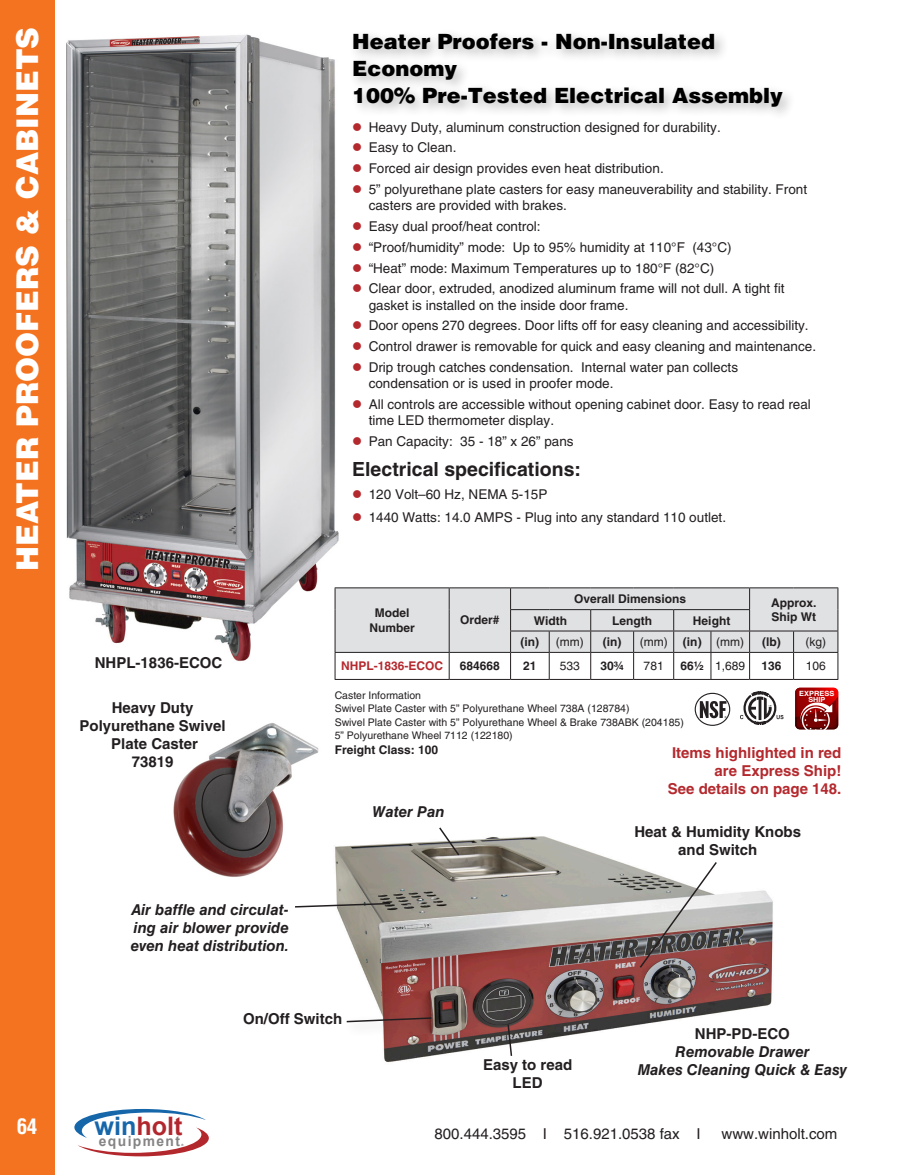
<style>
.page{position:relative;width:905px;height:1175px;background:#fff}
.page>*{position:absolute;margin:0;border:0;box-sizing:border-box;transform-origin:0 0}
.t1{font:900 30px "Helvetica LT Std";color:#fff}
.t2{font:700 25.5px "Arial";color:#b2272e}
.t3{font:900 21px "Helvetica LT Std";color:#000}
.Page_Numbers{font:700 condensed 21px "Helvetica LT Std";color:#fff}
.t4{font:700 19.5px "Helvetica LT Std";color:#231f20}
.t5{font:700 15px/18px "Helvetica LT Std";color:#231f20;text-align:center}
.t6{font:italic 700 15px/18px "Helvetica LT Std";color:#231f20;text-align:justify}
.Subtitles_Product_Na{font:700 15px/18px "Helvetica LT Std";color:#b4292e;text-align:right}
.t7{font:15px "Helvetica LT Std";color:#231f20}
.t8{font:700 14.1px "Arial";letter-spacing:.1em;color:rgb(35 31 32/.56)}
.t9{font:13.5px/16.2px "Helvetica LT Std";color:#231f20}
.t10{font:700 12px "Helvetica LT Std";color:#231f20}
.t11{font:12px "Helvetica LT Std";color:#231f20}
.t12{font:700 12px "Helvetica LT Std";color:#b4292e}
.t13{font:10.5px "Helvetica LT Std";color:#231f20}
.t14{font:700 7.2px "Helvetica";color:#fff}
.t15{font:700 7.05px "Helvetica";color:#fff}
.s1{color:#b4292e}
.s2{font-size:13.5px}
.s3{color:#1666aa}
</style>
<div class="page">
<div style="left:0;top:0;width:54px;height:1174px;background:#f47321"></div>
<svg style="left:74px;top:1108px;width:135px;height:48px"></svg>
<img style="left:67px;top:34px;width:272px;height:627px">
<div style="left:348px;top:28px;width:448px;height:93px;background:#231f20;opacity:.3"></div>
<hr style="left:334px;top:587px;width:115px;height:1px;background:#231f20">
<hr style="left:449px;top:587px;width:61px;height:1px;background:#231f20">
<hr style="left:510px;top:587px;width:39px;height:1px;background:#231f20">
<hr style="left:549px;top:587px;width:41px;height:1px;background:#231f20">
<hr style="left:590px;top:587px;width:43px;height:1px;background:#231f20">
<hr style="left:633px;top:587px;width:40px;height:1px;background:#231f20">
<hr style="left:673px;top:587px;width:38px;height:1px;background:#231f20">
<hr style="left:711px;top:587px;width:38px;height:1px;background:#231f20">
<hr style="left:749px;top:587px;width:44px;height:1px;background:#231f20">
<hr style="left:793px;top:587px;width:45px;height:1px;background:#231f20">
<svg style="left:334px;top:588px;width:504px;height:91px"></svg>
<hr style="left:334px;top:679px;width:115px;height:1px;background:#231f20">
<hr style="left:449px;top:679px;width:61px;height:1px;background:#231f20">
<hr style="left:510px;top:679px;width:39px;height:1px;background:#231f20">
<hr style="left:549px;top:679px;width:41px;height:1px;background:#231f20">
<hr style="left:590px;top:679px;width:43px;height:1px;background:#231f20">
<hr style="left:633px;top:679px;width:40px;height:1px;background:#231f20">
<hr style="left:673px;top:679px;width:38px;height:1px;background:#231f20">
<hr style="left:711px;top:679px;width:38px;height:1px;background:#231f20">
<hr style="left:749px;top:679px;width:44px;height:1px;background:#231f20">
<hr style="left:793px;top:679px;width:45px;height:1px;background:#231f20">
<svg style="left:699px;top:701px;width:27px;height:17px"></svg>
<div style="left:694px;top:693px;width:36px;height:33px;border:1px solid #231f20;border-radius:50%"></div>
<svg style="left:740px;top:691px;width:43px;height:33px"></svg>
<img style="left:335px;top:836px;width:438px;height:227px">
<svg style="left:437px;top:827px;width:23px;height:30px"></svg>
<div style="left:342px;top:1012px;width:103px;height:25px;background:#231f20;opacity:.3"></div>
<svg style="left:345px;top:1016px;width:88px;height:7px"></svg>
<svg style="left:506px;top:1022px;width:7px;height:35px"></svg>
<svg style="left:295px;top:902px;width:97px;height:6px"></svg>
<svg style="left:638px;top:860px;width:80px;height:109px"></svg>
<svg style="left:795px;top:687px;width:43px;height:43px;background:#a32a2a"></svg>
<img style="left:173px;top:723px;width:146px;height:154px">
<h1 class="t1" style="left:8px;top:571px;width:545px;rotate:-90deg">HEATER PROOFERS &amp; CABINETS</h1>
<p class="Page_Numbers" style="left:17px;top:1113px;width:22px">64</p>
<p class="t3" style="left:352px;top:28px;width:364px">Heater Proofers - Non-Insulated</p>
<p class="t3" style="left:352px;top:55px;width:107px">Economy</p>
<p class="t3" style="left:352px;top:82px;width:432px">100% Pre-Tested Electrical Assembly</p>
<p class="t9" style="left:352px;top:119px;width:370px"><span class="s1">●</span> Heavy Duty, aluminum construction designed for durability.</p>
<p class="t9" style="left:352px;top:140px;width:106px"><span class="s1">●</span> Easy to Clean.</p>
<p class="t9" style="left:352px;top:160px;width:313px"><span class="s1">●</span> Forced air design provides even heat distribution.</p>
<p class="t9" style="left:369px;top:181px;width:440px;text-indent:-16px"><span class="s1">●</span> 5” polyurethane plate casters for easy maneuverability and stability. Front casters are provided with brakes.</p>
<p class="t9" style="left:352px;top:218px;width:190px"><span class="s1">●</span> Easy dual proof/heat control:</p>
<p class="t9" style="left:352px;top:239px;width:381px"><span class="s1">●</span> “Proof/humidity” mode: Up to 95% humidity at 110°F (43°C)</p>
<p class="t9" style="left:352px;top:260px;width:363px"><span class="s1">●</span> “Heat” mode: Maximum Temperatures up to 180°F (82°C)</p>
<p class="t9" style="left:369px;top:280px;width:417px;text-indent:-16px"><span class="s1">●</span> Clear door, extruded, anodized aluminum frame will not dull. A tight fit gasket is installed on the inside door frame.</p>
<p class="t9" style="left:352px;top:317px;width:458px"><span class="s1">●</span> Door opens 270 degrees. Door lifts off for easy cleaning and accessibility.</p>
<p class="t9" style="left:352px;top:338px;width:465px"><span class="s1">●</span> Control drawer is removable for quick and easy cleaning and maintenance.</p>
<p class="t9" style="left:369px;top:359px;width:371px;text-indent:-16px"><span class="s1">●</span> Drip trough catches condensation. Internal water pan collects condensation or is used in proofer mode.</p>
<p class="t9" style="left:369px;top:396px;width:443px;text-indent:-16px"><span class="s1">●</span> All controls are accessible without opening cabinet door. Easy to read real time LED thermometer display.</p>
<p class="t9" style="left:352px;top:433px;width:223px"><span class="s1">●</span> Pan Capacity: 35 - 18” x 26” pans</p>
<p class="t4" style="left:352px;top:457px;width:230px">Electrical specifications:</p>
<p class="t9" style="left:352px;top:486px;width:197px"><span class="s1">●</span> 120 Volt–60 Hz, NEMA 5-15P</p>
<p class="t9" style="left:352px;top:509px;width:375px"><span class="s1">●</span> 1440 Watts: 14.0 AMPS - Plug into any standard 110 outlet.</p>
<p class="t5" style="left:95px;top:653px;width:129px">NHPL-1836-ECOC</p>
<p class="t5" style="left:80px;top:698px;width:147px">Heavy Duty<br>Polyurethane Swivel</p>
<p class="t5" style="left:111px;top:734px;width:88px">Plate Caster<br>73819</p>
<p class="t6" style="left:131px;top:900px;width:159px">Air baffle and circulat&shy;ing air blower provide even heat distribution<span class="s2">.</span></p>
<p class="t10" style="left:375px;top:605px;width:36px">Model</p>
<p class="t10" style="left:369px;top:620px;width:47px">Number</p>
<p class="t10" style="left:460px;top:613px;width:41px">Order#</p>
<p class="t10" style="left:574px;top:591px;width:114px">Overall Dimensions</p>
<p class="t10" style="left:771px;top:595px;width:47px">Approx.</p>
<p class="t10" style="left:534px;top:613px;width:35px">Width</p>
<p class="t10" style="left:771px;top:609px;width:46px">Ship Wt</p>
<p class="t10" style="left:612px;top:613px;width:41px">Length</p>
<p class="t10" style="left:693px;top:613px;width:39px">Height</p>
<p class="t10" style="left:520px;top:634px;width:20px">(in)</p>
<p class="t11" style="left:556px;top:635px;width:29px">(mm)</p>
<p class="t10" style="left:603px;top:634px;width:20px">(in)</p>
<p class="t11" style="left:639px;top:635px;width:29px">(mm)</p>
<p class="t10" style="left:683px;top:634px;width:20px">(in)</p>
<p class="t11" style="left:716px;top:635px;width:29px">(mm)</p>
<p class="t10" style="left:762px;top:634px;width:20px">(lb)</p>
<p class="t11" style="left:805px;top:635px;width:22px">(kg)</p>
<p class="t12" style="left:341px;top:658px;width:104px">NHPL-1836-ECOC</p>
<p class="t10" style="left:460px;top:658px;width:42px">684668</p>
<p class="t10" style="left:523px;top:658px;width:15px">21</p>
<p class="t11" style="left:560px;top:659px;width:22px">533</p>
<p class="t10" style="left:600px;top:658px;width:25px">30¾</p>
<p class="t11" style="left:643px;top:659px;width:22px">781</p>
<p class="t10" style="left:680px;top:658px;width:25px">66½</p>
<p class="t11" style="left:715px;top:659px;width:32px">1,689</p>
<p class="t10" style="left:761px;top:658px;width:22px">136</p>
<p class="t11" style="left:805px;top:659px;width:22px">106</p>
<p class="t13" style="left:334px;top:689px;width:88px">Caster Information</p>
<p class="t13" style="left:334px;top:702px;width:296px">Swivel Plate Caster with 5” Polyurethane Wheel 738A (128784)</p>
<p class="t13" style="left:334px;top:716px;width:350px">Swivel Plate Caster with 5” Polyurethane Wheel &amp; Brake 738ABK (204185)</p>
<p class="t13" style="left:334px;top:729px;width:180px">5” Polyurethane Wheel 7112 (122180)</p>
<p class="t10" style="left:334px;top:742px;width:105px">Freight Class: 100</p>
<p class="t14" style="left:799px;top:689px;width:37px">EXPRESS</p>
<p class="t15" style="left:808px;top:695px;width:18px">SHIP</p>
<p class="Subtitles_Product_Na" style="left:672px;top:744px;width:171px">Items highlighted in red are Express Ship!</p>
<p class="Subtitles_Product_Na" style="left:668px;top:780px;width:175px">See details on page 148.</p>
<p class="t6" style="left:372px;top:802px;width:74px">Water Pan</p>
<p class="t5" style="left:634px;top:822px;width:168px">Heat &amp; Humidity Knobs and Switch</p>
<p class="t5" style="left:243px;top:1009px;width:101px">On/Off Switch</p>
<p class="t5" style="left:483px;top:1055px;width:91px">Easy to read<br>LED</p>
<p class="t5" style="left:695px;top:1024px;width:96px">NHP-PD-ECO</p>
<p class="t6" style="left:675px;top:1042px;width:136px">Removable Drawer</p>
<p class="t6" style="left:637px;top:1060px;width:211px">Makes Cleaning Quick &amp; Easy</p>
<h2 class="t2" style="left:95px;top:1109px;width:89px"><span class="s3">win</span>holt</h2>
<p class="t7" style="left:434px;top:1125px;width:268px">800.444.3595 I 516.921.0538 fax I</p>
<p class="t7" style="left:721px;top:1125px;width:117px">www.winholt.com</p>
<p class="t8" style="left:99px;top:1131px;width:83px">equipment</p>
</div>
